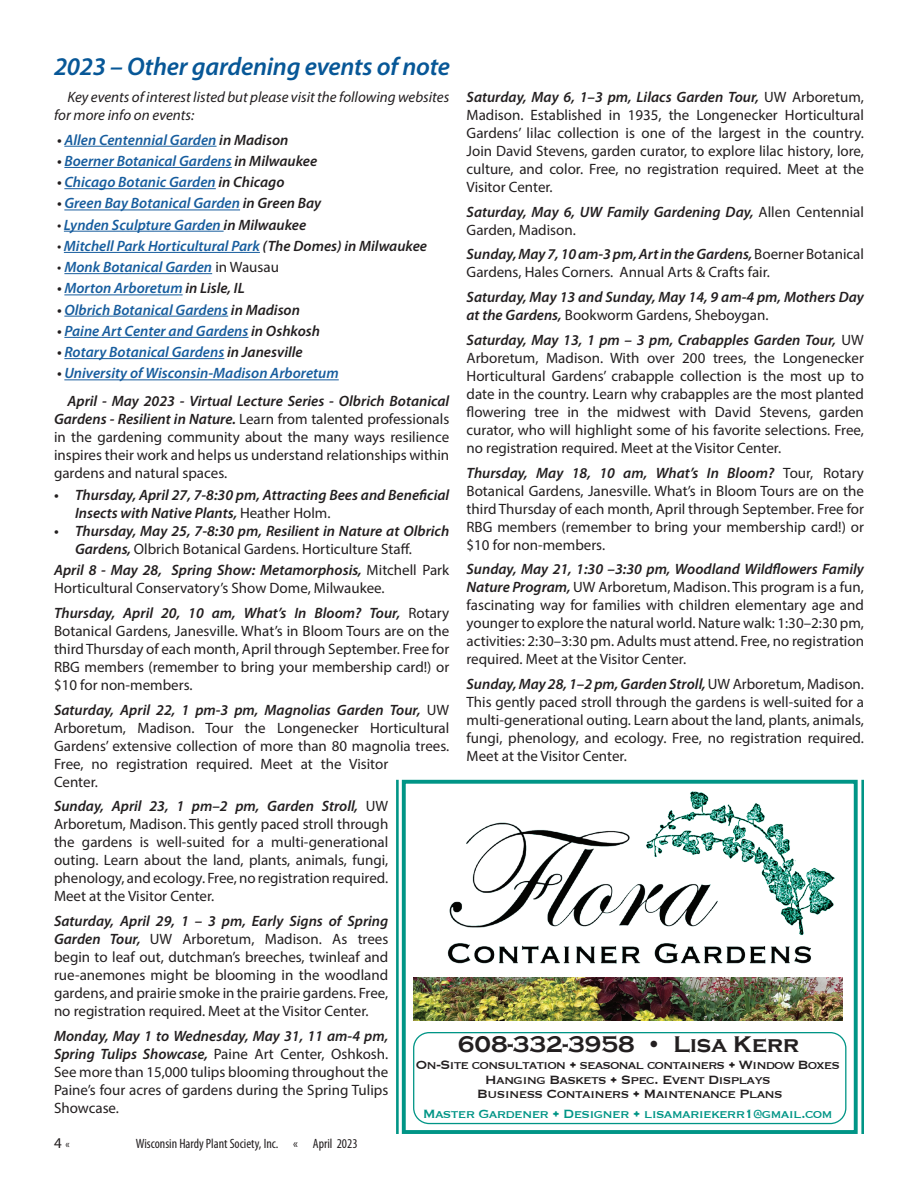
<style>
.page{position:relative;width:918px;height:1188px;background:#fff}
.page>*{position:absolute;margin:0;border:0;box-sizing:border-box;transform-origin:0 0}
.t1{font:italic 600 25.5px "Myriad Pro";letter-spacing:-.01em;color:#075797}
.t2{font:700 23.4px "Copperplate Gothic";color:#231f20}
.t3{font:15.6px/14.2px "Copperplate";letter-spacing:-.05em;color:#231f20;text-align:center}
.t4{font:15.6px "Copperplate";letter-spacing:-.05em;color:#009586}
.t5{font:15px/18px "Myriad Pro";color:#231f20;text-align:justify}
.t6{font:italic 600 15px/18px "Myriad Pro";color:#231f20}
.t7{font:italic 600 15px "Myriad Pro";color:#175d9e}
.t8{font:italic 15px/18px "Myriad Pro";color:#231f20}
.t9{font:condensed 13.5px "Myriad Pro";color:#231f20}
.s1{color:#231f20}
.s2{font-weight:400;color:#231f20}
.s3{font-weight:400;font-style:normal;color:#231f20}
.s4{color:#175d9e}
.s5{font-weight:600;font-style:italic}
.s6{font-weight:400;font-style:normal}
.s7{font-stretch:condensed;font-size:12px}
</style>
<div class="page">
<hr style="left:64px;top:146px;width:153px;height:1px;background:#175d9e">
<hr style="left:64px;top:167px;width:168px;height:1px;background:#175d9e">
<hr style="left:64px;top:188px;width:152px;height:1px;background:#175d9e">
<hr style="left:64px;top:210px;width:176px;height:1px;background:#175d9e">
<hr style="left:64px;top:231px;width:160px;height:1px;background:#175d9e">
<hr style="left:64px;top:252px;width:196px;height:1px;background:#175d9e">
<hr style="left:64px;top:273px;width:148px;height:1px;background:#175d9e">
<hr style="left:64px;top:295px;width:119px;height:1px;background:#175d9e">
<hr style="left:64px;top:316px;width:164px;height:1px;background:#175d9e">
<hr style="left:64px;top:337px;width:185px;height:1px;background:#175d9e">
<hr style="left:64px;top:358px;width:160px;height:1px;background:#175d9e">
<hr style="left:64px;top:379px;width:275px;height:1px;background:#175d9e">
<div style="left:413px;top:1032px;width:433px;height:92px;border:1px solid #009586;border-radius:16px"></div>
<div style="left:402px;top:780px;width:456px;height:354px;border:4px solid #009586"></div>
<img style="left:447px;top:791px;width:388px;height:173px">
<img style="left:413px;top:978px;width:430px;height:43px">
<hr style="left:861px;top:780px;width:3px;height:354px;background:#009586">
<hr style="left:396px;top:780px;width:3px;height:354px;background:#009586">
<h1 class="t1" style="left:54px;top:50px;width:398px">2023 – Other gardening events of note</h1>
<p class="t8" style="left:54px;top:88px;width:397px;text-indent:14px">Key events of interest listed but please visit the following websites for more info on events:</p>
<p class="t7" style="left:57px;top:130px;width:233px"><span class="s1">•</span> Allen Centennial Garden <span class="s1">in Madison</span></p>
<p class="t7" style="left:57px;top:151px;width:262px"><span class="s1">•</span> Boerner Botanical Gardens <span class="s1">in Milwaukee</span></p>
<p class="t7" style="left:57px;top:173px;width:229px"><span class="s1">•</span> Chicago Botanic Garden <span class="s1">in Chicago</span></p>
<p class="t7" style="left:57px;top:194px;width:266px"><span class="s1">•</span> Green Bay Botanical Garden <span class="s1">in Green Bay</span></p>
<p class="t7" style="left:57px;top:215px;width:251px"><span class="s2">•</span> Lynden Sculpture Garden <span class="s1">in Milwaukee</span></p>
<p class="t7" style="left:57px;top:236px;width:372px"><span class="s2">•</span> Mitchell Park Horticultural Park <span class="s1">(The Domes) in Milwaukee</span></p>
<p class="t7" style="left:57px;top:258px;width:223px"><span class="s3">•</span> Monk Botanical Garden <span class="s3">in Wausau</span></p>
<p class="t7" style="left:57px;top:279px;width:189px"><span class="s1">•</span> Morton Arboretum <span class="s1">in Lisle, IL</span></p>
<p class="t7" style="left:57px;top:300px;width:245px"><span class="s1">•</span> Olbrich Botanical Gardens <span class="s1">in Madison</span></p>
<p class="t7" style="left:57px;top:321px;width:265px"><span class="s1">•</span> Paine Art Center and Gardens <span class="s1">in Oshkosh</span></p>
<p class="t7" style="left:57px;top:343px;width:247px"><span class="s1">•</span> Rotary Botanical Gardens <span class="s1">in Janesville</span></p>
<p class="t6" style="left:68px;top:359px;width:383px;line-height:28px;text-indent:-10px">• <span class="s4">University of Wisconsin-Madison Arboretum<br></span>April - May 2023 - Virtual Lecture Series - Olbrich Botanical</p>
<p class="t5" style="left:54px;top:410px;width:397px"><span class="s5">Gardens - Resilient in Nature.</span> Learn from talented professionals in the gardening community about the many ways resilience inspires their work and helps us understand relationships within gardens and natural spaces.</p>
<p class="t6" style="left:75px;top:485px;width:376px;text-indent:-21px">• Thursday, April 27, 7-8:30 pm, Attracting Bees and Beneficial<br>Insects with Native Plants, <span class="s6">Heather Holm.</span></p>
<p class="t6" style="left:75px;top:521px;width:376px;text-indent:-21px">• Thursday, May 25, 7-8:30 pm, Resilient in Nature at Olbrich<br>Gardens, <span class="s6">Olbrich Botanical Gardens. Horticulture Staff.</span></p>
<p class="t5" style="left:54px;top:561px;width:397px"><span class="s5">April 8 - May 28, Spring Show: Metamorphosis,</span> Mitchell Park<br>Horticultural Conservatory’s Show Dome, Milwaukee.</p>
<p class="t5" style="left:54px;top:604px;width:397px"><span class="s5">Thursday, April 20, 10 am, What’s In Bloom? Tour,</span> Rotary Botanical Gardens, Janesville. What’s in Bloom Tours are on the third Thursday of each month, April through September. Free for RBG members (remember to bring your membership card!) or $10 for non-members.</p>
<p class="t5" style="left:54px;top:700px;width:397px;text-align:left"><span class="s5">Saturday, April 22, 1 pm-3 pm, Magnolias Garden Tour,</span> UW Arboretum, Madison. Tour the Longenecker Horticultural Gardens’ extensive collection of more than 80 magnolia trees.<br>Free, no registration required. Meet at the Visitor<br>Center.</p>
<p class="t5" style="left:54px;top:797px;width:336px"><span class="s5">Sunday, April 23, 1 pm–2 pm, Garden Stroll,</span> UW Arboretum, Madison. This gently paced stroll through the gardens is well-suited for a multi-generational outing. Learn about the land, plants, animals, fungi, phenology, and ecology. Free, no registration required.<br>Meet at the Visitor Center.</p>
<p class="t5" style="left:54px;top:912px;width:336px"><span class="s5">Saturday, April 29, 1 – 3 pm, Early Signs of Spring Garden Tour,</span> UW Arboretum, Madison. As trees begin to leaf out, dutchman’s breeches, twinleaf and rue-anemones might be blooming in the woodland gardens, and prairie smoke in the prairie gardens. Free, no registration required. Meet at the Visitor Center.</p>
<p class="t5" style="left:54px;top:1027px;width:336px"><span class="s5">Monday, May 1 to Wednesday, May 31, 11 am-4 pm, Spring Tulips Showcase,</span> Paine Art Center, Oshkosh.<br>See more than 15,000 tulips blooming throughout the Paine’s four acres of gardens during the Spring Tulips Showcase.</p>
<p class="t5" style="left:467px;top:88px;width:399px"><span class="s5">Saturday, May 6, 1–3 pm, Lilacs Garden Tour,</span> UW Arboretum, Madison. Established in 1935, the Longenecker Horticultural Gardens’ lilac collection is one of the largest in the country.<br>Join David Stevens, garden curator, to explore lilac history, lore, culture, and color. Free, no registration required. Meet at the Visitor Center.</p>
<p class="t6" style="left:467px;top:202px;width:399px">Saturday, May 6, UW Family Gardening Day, <span class="s6">Allen Centennial<br>Garden, Madison.</span></p>
<p class="t5" style="left:467px;top:245px;width:399px"><span class="s5">Sunday, May 7, 10 am-3 pm, Art in the Gardens,</span> Boerner Botanical<br>Gardens, Hales Corners. Annual Arts &amp; Crafts fair.</p>
<p class="t6" style="left:467px;top:288px;width:399px">Saturday, May 13 and Sunday, May 14, 9 am-4 pm, Mothers Day at the Gardens, <span class="s6">Bookworm Gardens, Sheboygan.</span></p>
<p class="t5" style="left:467px;top:331px;width:399px"><span class="s5">Saturday, May 13, 1 pm – 3 pm, Crabapples Garden Tour,</span> UW Arboretum, Madison. With over 200 trees, the Longenecker Horticultural Gardens’ crabapple collection is the most up to date in the country. Learn why crabapples are the most planted flowering tree in the midwest with David Stevens, garden curator, who will highlight some of his favorite selections. Free, no registration required. Meet at the Visitor Center.</p>
<p class="t5" style="left:467px;top:463px;width:399px"><span class="s5">Thursday, May 18, 10 am, What’s In Bloom?</span> Tour, Rotary Botanical Gardens, Janesville. What’s in Bloom Tours are on the third Thursday of each month, April through September. Free for RBG members (remember to bring your membership card!) or $10 for non-members.</p>
<p class="t5" style="left:467px;top:560px;width:399px"><span class="s5">Sunday, May 21, 1:30 –3:30 pm, Woodland Wildflowers Family Nature Program,</span> UW Arboretum, Madison. This program is a fun, fascinating way for families with children elementary age and younger to explore the natural world. Nature walk: 1:30–2:30 pm, activities: 2:30–3:30 pm. Adults must attend. Free, no registration required. Meet at the Visitor Center.</p>
<p class="t5" style="left:467px;top:675px;width:399px"><span class="s5">Sunday, May 28, 1–2 pm, Garden Stroll,</span> UW Arboretum, Madison.<br>This gently paced stroll through the gardens is well-suited for a multi-generational outing. Learn about the land, plants, animals, fungi, phenology, and ecology. Free, no registration required.<br>Meet at the Visitor Center.</p>
<h2 class="t2" style="left:458px;top:1032px;width:343px">608-332-3958 • Lisa Kerr</h2>
<p class="t3" style="left:416px;top:1057px;width:426px">On-Site consultation • seasonal containers • Window Boxes<br>Hanging Baskets • Spec. Event Displays<br>Business Containers • Maintenance Plans</p>
<p class="t4" style="left:423px;top:1104px;width:411px">Master Gardener • Designer • lisamariekerr1@gmail.com</p>
<p class="t5" style="left:54px;top:1134px;width:17px">4 <span class="s7">«</span></p>
<p class="t9" style="left:136px;top:1136px;width:223px">Wisconsin Hardy Plant Society, Inc. « April 2023</p>
</div>
